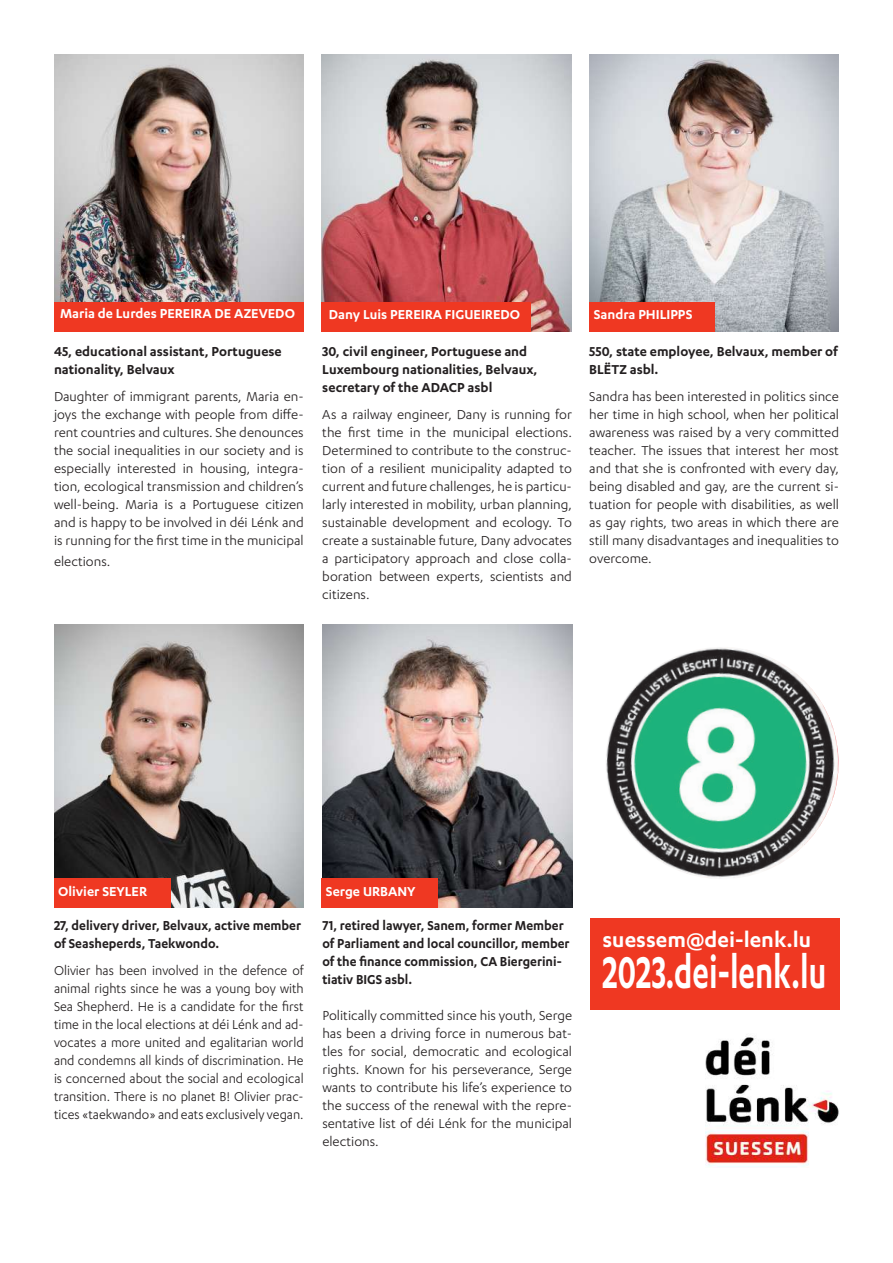
<style>
.page{position:relative;width:893px;height:1263px;background:#fff}
.page>*{position:absolute;margin:0;border:0;box-sizing:border-box;transform-origin:0 0}
.t1{font:600 51.6px "Karbon";color:#fff;scale:.67 1}
.t2{font:600 24.15px "Karbon";color:#fff}
.t3{font:15px/18px "Karbon";color:#231f20;text-align:justify}
.t4{font:15px/18px "Karbon";color:#231f20;text-align:justify;scale:.95 1}
.t5{font:600 15px/18px "Karbon";color:#231f20;scale:.95 1}
.t6{font:600 15px/18px "Karbon";color:#231f20}
.t7{font:600 15px "Karbon";color:#fff}
</style>
<div class="page">
<img style="left:54px;top:54px;width:250px;height:248px">
<img style="left:322px;top:54px;width:249px;height:277px">
<img style="left:589px;top:54px;width:250px;height:277px">
<img style="left:322px;top:624px;width:250px;height:284px">
<div style="left:54px;top:302px;width:250px;height:29px;background:#ef3822"></div>
<div style="left:322px;top:302px;width:209px;height:29px;background:#ef3822"></div>
<div style="left:589px;top:302px;width:126px;height:29px;background:#ef3822"></div>
<div style="left:322px;top:878px;width:116px;height:30px;background:#ef3822"></div>
<img style="left:54px;top:624px;width:250px;height:284px">
<div style="left:54px;top:878px;width:116px;height:30px;background:#ef3822"></div>
<svg style="left:606px;top:647px;width:233px;height:231px"></svg>
<div style="left:590px;top:919px;width:250px;height:91px;background:#ef3822"></div>
<img style="left:705px;top:1036px;width:134px;height:131px">
<p class="t7" style="left:60px;top:305px;width:237px">Maria de Lurdes PEREIRA DE AZEVEDO</p>
<p class="t7" style="left:329px;top:306px;width:193px">Dany Luis PEREIRA FIGUEIREDO</p>
<p class="t7" style="left:594px;top:306px;width:100px">Sandra PHILIPPS</p>
<p class="t6" style="left:54px;top:341px;width:229px">45, educational assistant, Portuguese nationality, Belvaux</p>
<p class="t3" style="left:54px;top:386px;width:251px">Daughter of immigrant parents, Maria en&shy;joys the exchange with people from diffe&shy;rent countries and cultures. She denounces the social inequalities in our society and is especially interested in housing, integra&shy;tion, ecological transmission and children’s well-being. Maria is a Portuguese citizen and is happy to be involved in déi Lénk and is running for the first time in the municipal</p>
<p class="t3" style="left:54px;top:552px;width:58px">elections.</p>
<p class="t6" style="left:322px;top:342px;width:217px">30, civil engineer, Portuguese and<br>Luxembourg nationalities, Belvaux, secretary of the ADACP asbl</p>
<p class="t3" style="left:322px;top:405px;width:251px">As a railway engineer, Dany is running for the first time in the municipal elections.<br>Determined to contribute to the construc&shy;tion of a resilient municipality adapted to current and future challenges, he is particu&shy;larly interested in mobility, urban planning, sustainable development and ecology. To create a sustainable future, Dany advocates a participatory approach and close colla&shy;boration between experts, scientists and citizens.</p>
<p class="t6" style="left:589px;top:342px;width:250px">550, state employee, Belvaux, member of<br>BLËTZ asbl.</p>
<p class="t3" style="left:589px;top:387px;width:251px">Sandra has been interested in politics since her time in high school, when her political awareness was raised by a very committed teacher. The issues that interest her most and that she is confronted with every day, being disabled and gay, are the current si&shy;tuation for people with disabilities, as well as gay rights, two areas in which there are still many disadvantages and inequalities to overcome.</p>
<p class="t7" style="left:58px;top:883px;width:91px">Olivier SEYLER</p>
<p class="t5" style="left:54px;top:916px;width:262px">27, delivery driver, Belvaux, active member of Seasheperds, Taekwondo.</p>
<p class="t4" style="left:54px;top:961px;width:264px">Olivier has been involved in the defence of animal rights since he was a young boy with Sea Shepherd. He is a candidate for the first time in the local elections at déi Lénk and ad&shy;vocates a more united and egalitarian world and condemns all kinds of discrimination. He is concerned about the social and ecological transition. There is no planet B! Olivier prac&shy;tices «taekwando» and eats exclusively vegan.</p>
<p class="t7" style="left:326px;top:883px;width:91px">Serge URBANY</p>
<p class="t5" style="left:322px;top:916px;width:262px">71, retired lawyer, Sanem, former Member of Parliament and local councillor, member of the finance commission, CA Biergerini&shy;tiativ BIGS asbl.</p>
<p class="t3" style="left:322px;top:1006px;width:251px">Politically committed since his youth, Serge has been a driving force in numerous bat&shy;tles for social, democratic and ecological rights. Known for his perseverance, Serge wants to contribute his life’s experience to the success of the renewal with the repre&shy;sentative list of déi Lénk for the municipal elections.</p>
<h2 class="t2" style="left:602px;top:926px;width:210px">suessem@dei-lenk.lu</h2>
<h1 class="t1" style="left:602px;top:943px;width:336px">2023.dei-lenk.lu</h1>
</div>
